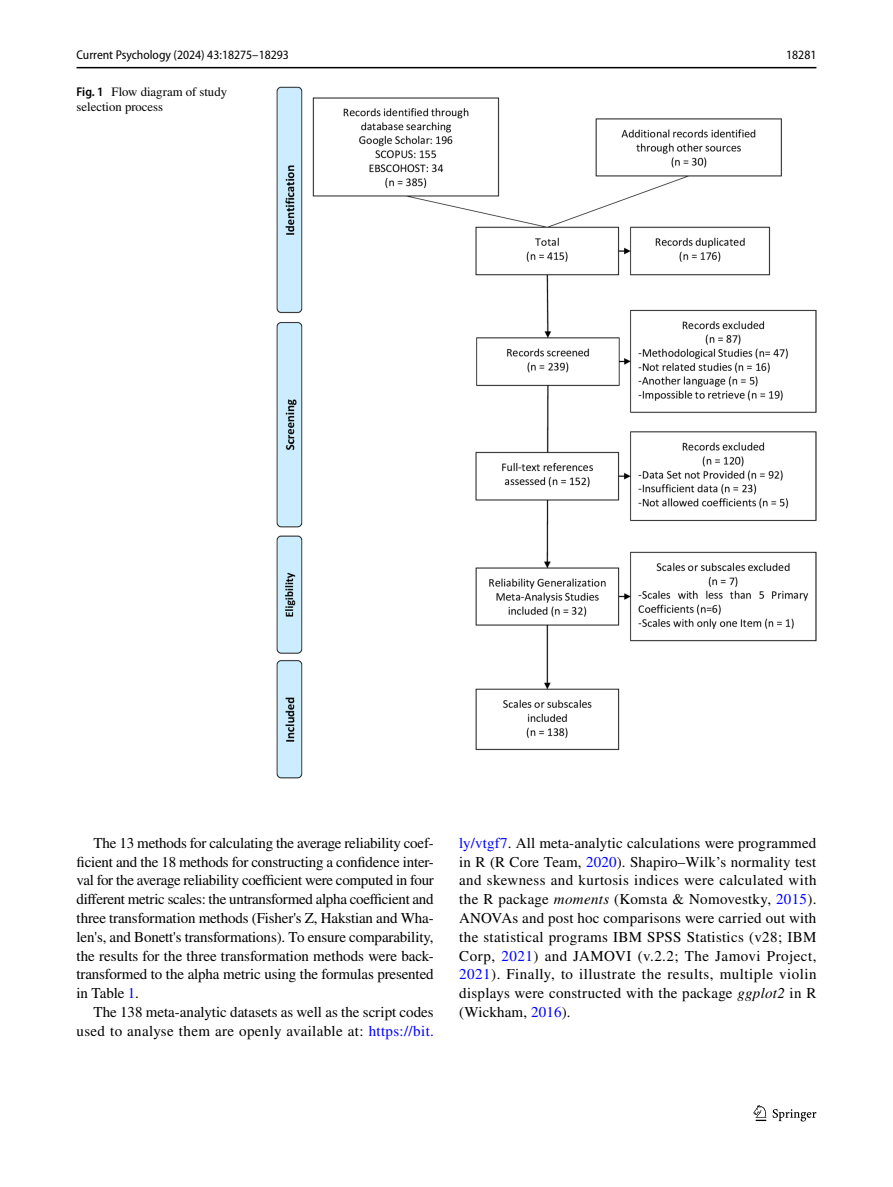
<style>
.page{position:relative;width:893px;height:1187px;background:#fff}
.page>*{position:absolute;margin:0;border:0;box-sizing:border-box;transform-origin:0 0}
.t1{font:15px/18.8px "STIX";color:#000;text-align:justify}
.t2{font:semi-condensed 12.75px "Myriad Pro";color:#000}
.t3{font:12.75px/15px "STIX";color:#000}
.s1{font-family:"Myriad Pro";font-weight:600;font-stretch:semi-condensed}
.s2{color:#00f}
.s3{font-style:italic}
</style>
<div class="page">
<hr style="left:77px;top:67px;width:739px;height:1px;background:#000">
<svg style="left:753px;top:1105px;width:13px;height:15px"></svg>
<svg style="left:773px;top:1109px;width:43px;height:12px"></svg>
<img style="left:276px;top:87px;width:540px;height:691px">
<p class="t2" style="left:77px;top:48px;width:214px">Current Psychology (2024) 43:18275–18293</p>
<p class="t2" style="left:786px;top:48px;width:32px">18281</p>
<p class="t3" style="left:77px;top:85px;width:152px"><span class="s1">Fig. 1</span> Flow diagram of study selection process</p>
<p class="t1" style="left:77px;top:834px;width:359px;text-indent:17px">The 13 methods for calculating the average reliability coef&shy;ficient and the 18 methods for constructing a confidence inter&shy;val for the average reliability coefficient were computed in four different metric scales: the untransformed alpha coefficient and three transformation methods (Fisher's Z, Hakstian and Wha&shy;len's, and Bonett's transformations). To ensure comparability, the results for the three transformation methods were back&shy;transformed to the alpha metric using the formulas presented in Table <span class="s2">1</span>.</p>
<p class="t1" style="left:77px;top:1003px;width:359px;text-align:right">The 138 meta-analytic datasets as well as the script codes used to analyse them are openly available at: <span class="s2">https://bit.</span></p>
<p class="t1" style="left:459px;top:834px;width:359px"><span class="s2">ly/vtgf7</span>. All meta-analytic calculations were programmed in R (R Core Team, <span class="s2">2020</span>). Shapiro–Wilk’s normality test and skewness and kurtosis indices were calculated with the R package <span class="s3">moments</span> (Komsta &amp; Nomovestky, <span class="s2">2015</span>).<br>ANOVAs and post hoc comparisons were carried out with the statistical programs IBM SPSS Statistics (v28; IBM Corp, <span class="s2">2021</span>) and JAMOVI (v.2.2; The Jamovi Project, <span class="s2">2021</span>). Finally, to illustrate the results, multiple violin displays were constructed with the package <span class="s3">ggplot2</span> in R (Wickham, <span class="s2">2016</span>).</p>
</div>
